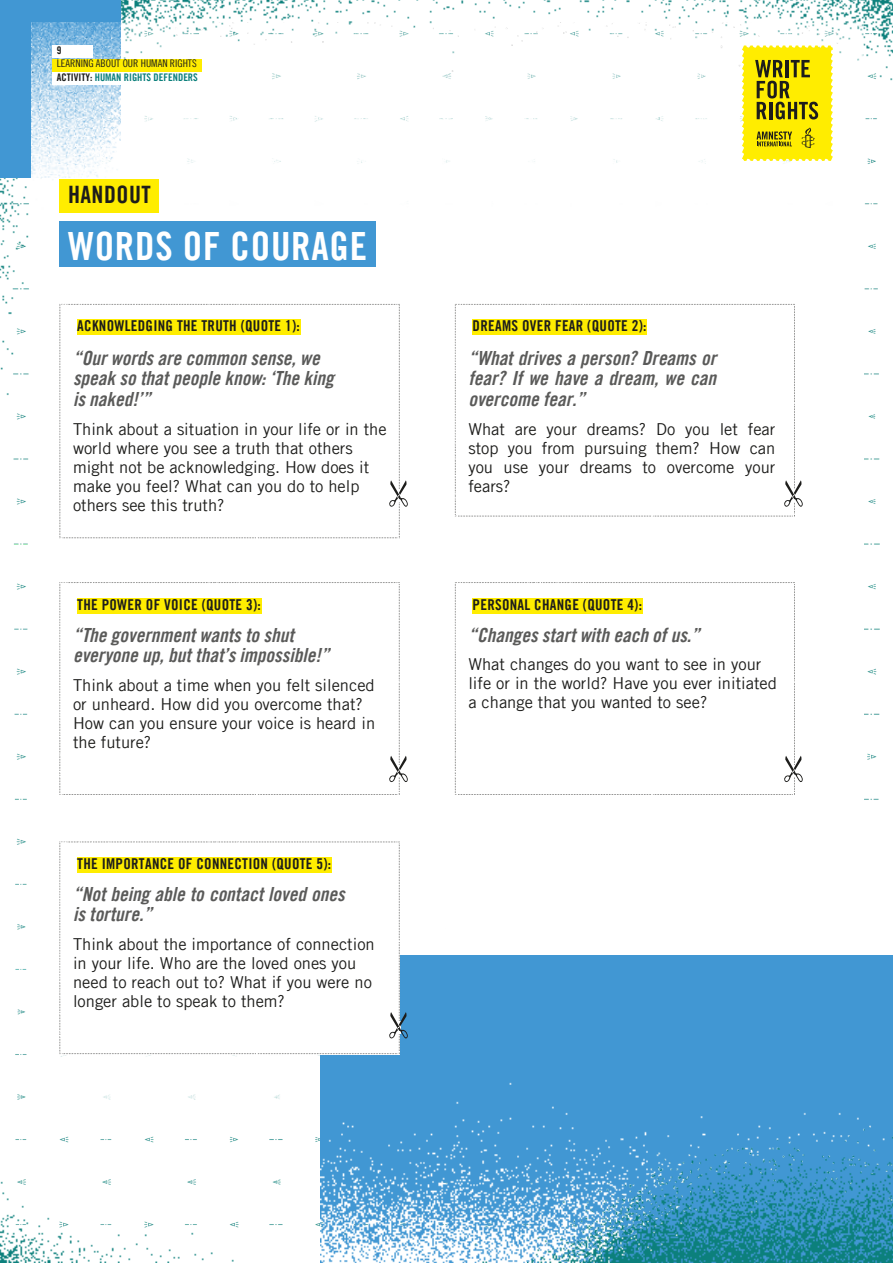
<style>
.page{position:relative;width:893px;height:1264px;background:#fff}
.page>*{position:absolute;margin:0;border:0;box-sizing:border-box;transform-origin:0 0}
.t1{font:39px "Amnesty Trade Gothic Bd Cn 20";letter-spacing:.02em;color:#fff}
.t2{font:24px "Amnesty Trade Gothic Bd Cn 20";letter-spacing:.02em;color:#1d1d1b}
.t3{font:19.5px/20.2px "Amnesty Trade Gothic Bd Cn 20 Ob";color:#5a5a59}
.t4{font:16.5px/19px "Amnesty Trade Gothic";color:#1d1d1b}
.t5{font:15px "Amnesty Trade Gothic Bd Cn 20";letter-spacing:.02em;color:#1d1d1b}
.t6{font:10.5px "Amnesty Trade Gothic Bd Cn 20";color:#0c807c}
.t7{font:10.5px "Amnesty Trade Gothic Cn 18";color:#1d1d1b}
.t8{font:10.5px "Amnesty Trade Gothic Bd Cn 20";color:#1d1d1b}
.s1{color:#1d1d1b}
</style>
<div class="page">
<img style="left:0;top:0;width:892px;height:1262px">
<div style="left:0;top:0;width:120px;height:178px;background:#4197d3"></div>
<img style="left:32px;top:22px;width:831px;height:1095px">
<img style="left:480px;top:807px;width:412px;height:148px">
<img style="left:465px;top:916px;width:372px;height:39px">
<img style="left:320px;top:955px;width:572px;height:307px">
<div style="left:53px;top:59px;width:148px;height:12px;background:#ffed00"></div>
<div style="left:53px;top:73px;width:149px;height:12px;background:#fff"></div>
<div style="left:53px;top:45px;width:40px;height:12px;background:#fff"></div>
<div style="left:59px;top:179px;width:100px;height:33px;background:#ffed00"></div>
<div style="left:59px;top:221px;width:316px;height:45px;background:#4197d3"></div>
<svg style="left:63px;top:794px;width:89px;height:1px"></svg>
<svg style="left:59px;top:582px;width:340px;height:212px"></svg>
<svg style="left:389px;top:702px;width:19px;height:89px"></svg>
<svg style="left:59px;top:841px;width:340px;height:213px"></svg>
<svg style="left:389px;top:961px;width:19px;height:90px"></svg>
<svg style="left:60px;top:304px;width:339px;height:234px"></svg>
<svg style="left:389px;top:445px;width:19px;height:90px"></svg>
<svg style="left:455px;top:304px;width:339px;height:212px"></svg>
<svg style="left:784px;top:423px;width:18px;height:90px"></svg>
<svg style="left:458px;top:794px;width:89px;height:1px"></svg>
<svg style="left:455px;top:582px;width:339px;height:212px"></svg>
<svg style="left:784px;top:702px;width:18px;height:89px"></svg>
<svg style="left:741px;top:45px;width:91px;height:116px;background:#dbcc10"></svg>
<p class="t8" style="left:57px;top:43px;width:6px">9</p>
<p class="t7" style="left:57px;top:57px;width:141px">LEARNING ABOUT OUR HUMAN RIGHTS</p>
<p class="t6" style="left:57px;top:70px;width:142px"><span class="s1">ACTIVITY:</span> HUMAN RIGHTS DEFENDERS</p>
<p class="t2" style="left:68px;top:180px;width:84px">HANDOUT</p>
<p class="t1" style="left:68px;top:221px;width:300px">WORDS OF COURAGE</p>
<p class="t5" style="left:77px;top:316px;width:224px">ACKNOWLEDGING THE TRUTH (QUOTE 1):</p>
<p class="t3" style="left:73px;top:348px;width:262px">“Our words are common sense, we speak so that people know: ‘The king is naked!’”</p>
<p class="t4" style="left:73px;top:419px;width:315px">Think about a situation in your life or in the world where you see a truth that others might not be acknowledging. How does it make you feel? What can you do to help others see this truth?</p>
<p class="t5" style="left:77px;top:595px;width:185px">THE POWER OF VOICE (QUOTE 3):</p>
<p class="t3" style="left:73px;top:624px;width:258px">“The government wants to shut everyone up, but that’s impossible!”</p>
<p class="t4" style="left:73px;top:675px;width:303px">Think about a time when you felt silenced or unheard. How did you overcome that?<br>How can you ensure your voice is heard in the future?</p>
<p class="t5" style="left:77px;top:854px;width:255px">THE IMPORTANCE OF CONNECTION (QUOTE 5):</p>
<p class="t3" style="left:73px;top:883px;width:273px">“Not being able to contact loved ones is torture.”</p>
<p class="t4" style="left:73px;top:933px;width:303px">Think about the importance of connection in your life. Who are the loved ones you need to reach out to? What if you were no longer able to speak to them?</p>
<p class="t5" style="left:472px;top:316px;width:175px">DREAMS OVER FEAR (QUOTE 2):</p>
<p class="t3" style="left:468px;top:348px;width:249px;text-align:justify">“What drives a person? Dreams or fear? If we have a dream, we can overcome fear.”</p>
<p class="t4" style="left:468px;top:419px;width:308px;text-align:justify">What are your dreams? Do you let fear stop you from pursuing them? How can you use your dreams to overcome your fears?</p>
<p class="t5" style="left:472px;top:595px;width:171px">PERSONAL CHANGE (QUOTE 4):</p>
<p class="t3" style="left:468px;top:624px;width:233px">“Changes start with each of us.”</p>
<p class="t4" style="left:468px;top:654px;width:310px">What changes do you want to see in your life or in the world? Have you ever initiated a change that you wanted to see?</p>
</div>
